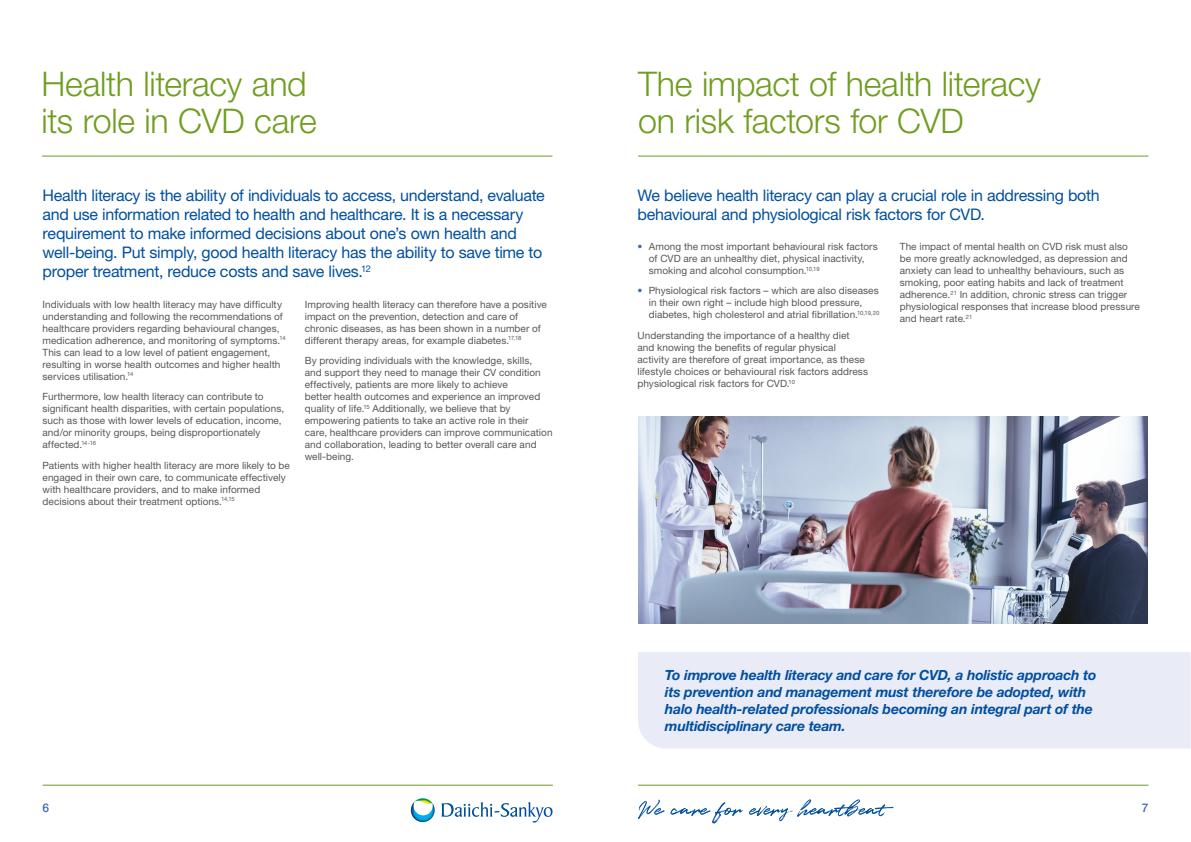
<style>
.page{position:relative;width:1191px;height:842px;background:#fff}
.page>*{position:absolute;margin:0;border:0;box-sizing:border-box;transform-origin:0 0}
.t1{font:300 34px/37px "Helvetica Neue LT Pro";letter-spacing:-.01em;color:#709d1f}
.t2{font:16px/19px "Helvetica Neue LT Pro";letter-spacing:-.015em;color:#004f9f}
.t3{font:italic 700 14px/17px "Helvetica Neue LT Pro";letter-spacing:-.015em;color:#004f9f}
.t4{font:500 12px "Helvetica Neue LT Pro";color:#416bb2}
.t5{font:10px/12px "Helvetica Neue LT Pro";letter-spacing:.005em;color:#575756}
.s1{font-weight:700;color:#416bb2}
</style>
<div class="page">
<div style="left:638px;top:652px;width:552px;height:97px;background:#e9ebf7"></div>
<hr style="left:43px;top:785px;width:510px;height:1px;background:#709d1f">
<hr style="left:638px;top:785px;width:510px;height:1px;background:#709d1f">
<svg style="left:638px;top:799px;width:255px;height:24px"></svg>
<svg style="left:441px;top:802px;width:111px;height:20px"></svg>
<svg style="left:411px;top:798px;width:24px;height:24px"></svg>
<hr style="left:638px;top:156px;width:510px;height:1px;background:#709d1f">
<hr style="left:42px;top:156px;width:510px;height:1px;background:#709d1f">
<img style="left:638px;top:417px;width:510px;height:207px">
<h1 class="t1" style="left:42px;top:65px;width:277px">Health literacy and its role in CVD care</h1>
<p class="t2" style="left:43px;top:186px;width:504px">Health literacy is the ability of individuals to access, understand, evaluate and use information related to health and healthcare. It is a necessary requirement to make informed decisions about one’s own health and well-being. Put simply, good health literacy has the ability to save time to proper treatment, reduce costs and save lives.<sup>12</sup></p>
<p class="t5" style="left:43px;top:298px;width:244px">Individuals with low health literacy may have difficulty understanding and following the recommendations of healthcare providers regarding behavioural changes, medication adherence, and monitoring of symptoms.<sup>14<br></sup>This can lead to a low level of patient engagement, resulting in worse health outcomes and higher health services utilisation.<sup>14</sup></p>
<p class="t5" style="left:43px;top:390px;width:243px">Furthermore, low health literacy can contribute to significant health disparities, with certain populations, such as those with lower levels of education, income, and/or minority groups, being disproportionately affected.<sup>14-16</sup></p>
<p class="t5" style="left:43px;top:459px;width:249px">Patients with higher health literacy are more likely to be engaged in their own care, to communicate effectively with healthcare providers, and to make informed decisions about their treatment options.<sup>14,15</sup></p>
<p class="t5" style="left:305px;top:298px;width:244px">Improving health literacy can therefore have a positive impact on the prevention, detection and care of chronic diseases, as has been shown in a number of different therapy areas, for example diabetes.<sup>17,18</sup></p>
<p class="t5" style="left:305px;top:354px;width:249px">By providing individuals with the knowledge, skills,<br>and support they need to manage their CV condition effectively, patients are more likely to achieve<br>better health outcomes and experience an improved quality of life.<sup>15</sup> Additionally, we believe that by empowering patients to take an active role in their care, healthcare providers can improve communication and collaboration, leading to better overall care and well-being.</p>
<h1 class="t1" style="left:638px;top:65px;width:404px">The impact of health literacy on risk factors for CVD</h1>
<h2 class="t2" style="left:637px;top:186px;width:464px">We believe health literacy can play a crucial role in addressing both behavioural and physiological risk factors for CVD.</h2>
<p class="t5" style="left:649px;top:240px;width:230px;text-indent:-11px"><span class="s1">•</span> Among the most important behavioural risk factors of CVD are an unhealthy diet, physical inactivity, smoking and alcohol consumption.<sup>10,19</sup></p>
<p class="t5" style="left:649px;top:285px;width:232px;text-indent:-11px"><span class="s1">•</span> Physiological risk factors – which are also diseases in their own right – include high blood pressure, diabetes, high cholesterol and atrial fibrillation.<sup>10,19,20</sup></p>
<p class="t5" style="left:637px;top:329px;width:232px">Understanding the importance of a healthy diet and knowing the benefits of regular physical activity are therefore of great importance, as these lifestyle choices or behavioural risk factors address physiological risk factors for CVD.<sup>10</sup></p>
<p class="t5" style="left:899px;top:240px;width:242px">The impact of mental health on CVD risk must also be more greatly acknowledged, as depression and anxiety can lead to unhealthy behaviours, such as smoking, poor eating habits and lack of treatment adherence.<sup>21</sup> In addition, chronic stress can trigger physiological responses that increase blood pressure and heart rate.<sup>21</sup></p>
<h3 class="t3" style="left:665px;top:666px;width:433px">To improve health literacy and care for CVD, a holistic approach to its prevention and management must therefore be adopted, with halo health-related professionals becoming an integral part of the multidisciplinary care team.</h3>
<p class="t4" style="left:43px;top:800px;width:8px">6</p>
<p class="t4" style="left:1141px;top:800px;width:8px">7</p>
</div>
